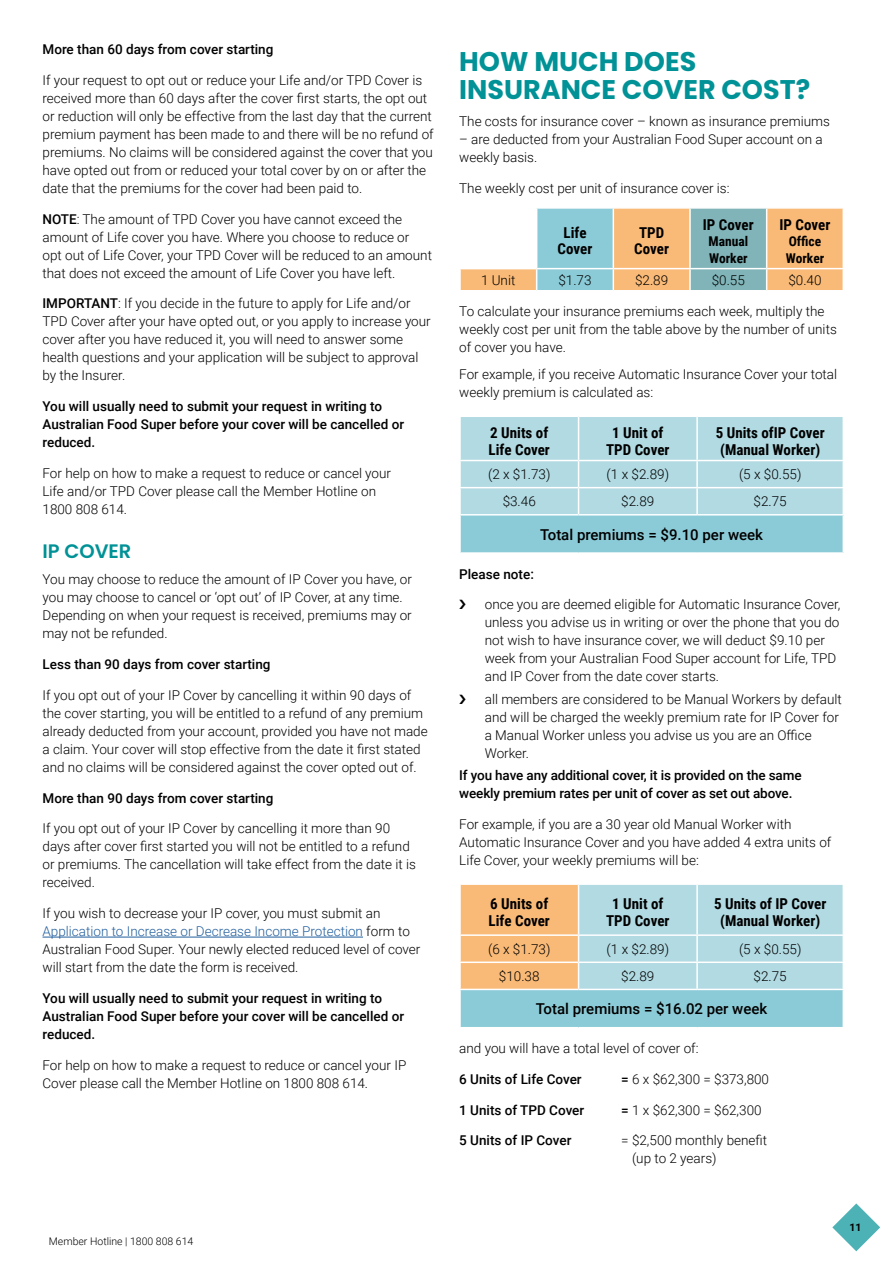
<style>
.page{position:relative;width:893px;height:1263px;background:#fff}
.page>*{position:absolute;margin:0;border:0;box-sizing:border-box;transform-origin:0 0}
.t1{font:700 27px/28.5px "Poppins";color:#009296}
.t2{font:600 19.5px "Poppins";color:#009296}
.t3{font:700 15px/16.5px "Roboto Condensed";color:#000;text-align:center}
.t4{font:500 15px "Roboto";color:#000}
.t5{font:300 13.5px/18px "Roboto";color:#000}
.t6{font:500 13.5px/18px "Roboto";color:#000}
.t7{font:700 13.5px/16.5px "Roboto Condensed";color:#000}
.t8{font:300 10.5px "Roboto";color:#000}
.t9{font:700 10.5px "Roboto";color:#000}
.s1{font-weight:500}
.s2{color:#215e9e}
</style>
<div class="page">
<svg style="left:832px;top:1203px;width:48px;height:48px"></svg>
<hr style="left:43px;top:937px;width:320px;height:1px;background:#215e9e">
<svg style="left:460px;top:208px;width:384px;height:82px"></svg>
<div style="left:460px;top:515px;width:383px;height:38px;background:#8bcbd7"></div>
<svg style="left:460px;top:416px;width:383px;height:98px;background:#b5dbe3"></svg>
<hr style="left:459px;top:515px;width:2px;height:37px;background:#fff">
<hr style="left:459px;top:552px;width:120px;height:2px;background:#fff">
<hr style="left:579px;top:552px;width:118px;height:2px;background:#fff">
<hr style="left:697px;top:552px;width:147px;height:2px;background:#fff">
<div style="left:460px;top:989px;width:383px;height:39px;background:#8bcbd7"></div>
<svg style="left:460px;top:884px;width:383px;height:105px;background:#cad2c4"></svg>
<hr style="left:459px;top:989px;width:120px;height:1px;background:#fff">
<hr style="left:459px;top:990px;width:2px;height:37px;background:#fff">
<hr style="left:579px;top:989px;width:118px;height:1px;background:#fff">
<hr style="left:697px;top:989px;width:147px;height:1px;background:#fff">
<hr style="left:459px;top:1027px;width:120px;height:1px;background:#fff">
<hr style="left:579px;top:1027px;width:118px;height:1px;background:#fff">
<hr style="left:697px;top:1027px;width:147px;height:1px;background:#fff">
<p class="t6" style="left:43px;top:41px;width:232px">More than 60 days from cover starting</p>
<p class="t5" style="left:43px;top:72px;width:393px">If your request to opt out or reduce your Life and/or TPD Cover is received more than 60 days after the cover first starts, the opt out or reduction will only be effective from the last day that the current premium payment has been made to and there will be no refund of premiums. No claims will be considered against the cover that you have opted out from or reduced your total cover by on or after the date that the premiums for the cover had been paid to.</p>
<p class="t5" style="left:43px;top:211px;width:391px"><span class="s1">NOTE</span>: The amount of TPD Cover you have cannot exceed the amount of Life cover you have. Where you choose to reduce or opt out of Life Cover, your TPD Cover will be reduced to an amount that does not exceed the amount of Life Cover you have left.</p>
<p class="t5" style="left:43px;top:295px;width:390px"><span class="s1">IMPORTANT</span>: If you decide in the future to apply for Life and/or TPD Cover after your have opted out, or you apply to increase your cover after you have reduced it, you will need to answer some health questions and your application will be subject to approval by the Insurer.</p>
<p class="t6" style="left:43px;top:398px;width:363px">You will usually need to submit your request in writing to<br>Australian Food Super before your cover will be cancelled or reduced.</p>
<p class="t5" style="left:43px;top:465px;width:350px">For help on how to make a request to reduce or cancel your<br>Life and/or TPD Cover please call the Member Hotline on<br>1800 808 614.</p>
<h2 class="t2" style="left:43px;top:540px;width:90px">IP COVER</h2>
<p class="t5" style="left:43px;top:571px;width:371px">You may choose to reduce the amount of IP Cover you have, or you may choose to cancel or ‘opt out’ of IP Cover, at any time.<br>Depending on when your request is received, premiums may or may not be refunded.</p>
<p class="t6" style="left:43px;top:656px;width:230px">Less than 90 days from cover starting</p>
<p class="t5" style="left:43px;top:687px;width:387px">If you opt out of your IP Cover by cancelling it within 90 days of the cover starting, you will be entitled to a refund of any premium already deducted from your account, provided you have not made a claim. Your cover will stop effective from the date it first stated and no claims will be considered against the cover opted out of.</p>
<p class="t6" style="left:43px;top:790px;width:232px">More than 90 days from cover starting</p>
<p class="t5" style="left:43px;top:820px;width:375px">If you opt out of your IP Cover by cancelling it more than 90 days after cover first started you will not be entitled to a refund or premiums. The cancellation will take effect from the date it is received.</p>
<p class="t5" style="left:43px;top:905px;width:379px">If you wish to decrease your IP cover, you must submit an <span class="s2">Application to Increase or Decrease Income Protection</span> form to Australian Food Super. Your newly elected reduced level of cover will start from the date the form is received.</p>
<p class="t6" style="left:43px;top:990px;width:363px">You will usually need to submit your request in writing to<br>Australian Food Super before your cover will be cancelled or reduced.</p>
<p class="t5" style="left:43px;top:1056px;width:365px">For help on how to make a request to reduce or cancel your IP<br>Cover please call the Member Hotline on 1800 808 614.</p>
<p class="t8" style="left:49px;top:1236px;width:146px">Member Hotline | 1800 808 614</p>
<h1 class="t1" style="left:459px;top:47px;width:352px">HOW MUCH DOES<br>INSURANCE COVER COST?</h1>
<p class="t5" style="left:459px;top:113px;width:372px">The costs for insurance cover – known as insurance premiums</p>
<p class="t5" style="left:459px;top:131px;width:365px">– are deducted from your Australian Food Super account on a weekly basis.</p>
<p class="t5" style="left:459px;top:180px;width:272px">The weekly cost per unit of insurance cover is:</p>
<p class="t3" style="left:558px;top:225px;width:36px">Life<br>Cover</p>
<p class="t3" style="left:634px;top:225px;width:36px">TPD<br>Cover</p>
<p class="t3" style="left:703px;top:217px;width:52px">IP Cover</p>
<p class="t7" style="left:708px;top:234px;width:41px">Manual<br>Worker</p>
<p class="t3" style="left:780px;top:217px;width:52px">IP Cover</p>
<p class="t7" style="left:786px;top:233px;width:40px">Office<br>Worker</p>
<p class="t5" style="left:481px;top:272px;width:36px">1 Unit</p>
<p class="t5" style="left:558px;top:272px;width:35px">$1.73</p>
<p class="t5" style="left:635px;top:272px;width:35px">$2.89</p>
<p class="t5" style="left:712px;top:272px;width:35px">$0.55</p>
<p class="t5" style="left:788px;top:272px;width:35px">$0.40</p>
<p class="t5" style="left:459px;top:303px;width:379px">To calculate your insurance premiums each week, multiply the weekly cost per unit from the table above by the number of units of cover you have.</p>
<p class="t5" style="left:459px;top:366px;width:379px">For example, if you receive Automatic Insurance Cover your total weekly premium is calculated as:</p>
<p class="t3" style="left:489px;top:425px;width:63px;text-align:left">2 Units of<br>Life Cover</p>
<p class="t3" style="left:606px;top:425px;width:65px">1 Unit of<br>TPD Cover</p>
<p class="t3" style="left:716px;top:425px;width:110px;text-align:left">5 Units ofIP Cover (Manual Worker)</p>
<p class="t5" style="left:488px;top:466px;width:64px">(2 x $1.73)</p>
<p class="t5" style="left:607px;top:466px;width:64px">(1 x $2.89)</p>
<p class="t5" style="left:739px;top:466px;width:64px">(5 x $0.55)</p>
<p class="t5" style="left:503px;top:493px;width:35px">$3.46</p>
<p class="t5" style="left:621px;top:493px;width:35px">$2.89</p>
<p class="t5" style="left:754px;top:493px;width:35px">$2.75</p>
<p class="t4" style="left:540px;top:524px;width:224px">Total premiums = $9.10 per week</p>
<p class="t6" style="left:459px;top:566px;width:76px">Please note:</p>
<p class="t5" style="left:485px;top:596px;width:357px">once you are deemed eligible for Automatic Insurance Cover, unless you advise us in writing or over the phone that you do not wish to have insurance cover, we will deduct $9.10 per week from your Australian Food Super account for Life, TPD and IP Cover from the date cover starts.</p>
<p class="t5" style="left:485px;top:691px;width:359px">all members are considered to be Manual Workers by default and will be charged the weekly premium rate for IP Cover for a Manual Worker unless you advise us you are an Office Worker.</p>
<p class="t6" style="left:459px;top:767px;width:344px">If you have any additional cover, it is provided on the same weekly premium rates per unit of cover as set out above.</p>
<p class="t5" style="left:459px;top:815px;width:374px">For example, if you are a 30 year old Manual Worker with<br>Automatic Insurance Cover and you have added 4 extra units of<br>Life Cover, your weekly premiums will be:</p>
<p class="t3" style="left:489px;top:897px;width:63px;text-align:left">6 Units of<br>Life Cover</p>
<p class="t3" style="left:606px;top:897px;width:65px">1 Unit of<br>TPD Cover</p>
<p class="t3" style="left:714px;top:897px;width:114px">5 Units of IP Cover (Manual Worker)</p>
<p class="t5" style="left:488px;top:941px;width:64px">(6 x $1.73)</p>
<p class="t5" style="left:607px;top:941px;width:64px">(1 x $2.89)</p>
<p class="t5" style="left:739px;top:941px;width:64px">(5 x $0.55)</p>
<p class="t5" style="left:499px;top:968px;width:42px">$10.38</p>
<p class="t5" style="left:621px;top:968px;width:35px">$2.89</p>
<p class="t5" style="left:754px;top:968px;width:35px">$2.75</p>
<p class="t4" style="left:536px;top:998px;width:233px">Total premiums = $16.02 per week</p>
<p class="t5" style="left:459px;top:1040px;width:241px">and you will have a total level of cover of:</p>
<p class="t6" style="left:459px;top:1071px;width:124px">6 Units of Life Cover</p>
<p class="t5" style="left:621px;top:1071px;width:149px"><span class="s1">=</span> 6 x $62,300 = $373,800</p>
<p class="t6" style="left:459px;top:1102px;width:127px">1 Units of TPD Cover</p>
<p class="t5" style="left:621px;top:1102px;width:142px"><span class="s1">=</span> 1 x $62,300 = $62,300</p>
<p class="t6" style="left:459px;top:1132px;width:114px">5 Units of IP Cover</p>
<p class="t5" style="left:632px;top:1131px;width:137px;text-indent:-11px">= $2,500 monthly benefit (up to 2 years)</p>
<p class="t9" style="left:850px;top:1223px;width:14px">11</p>
</div>
